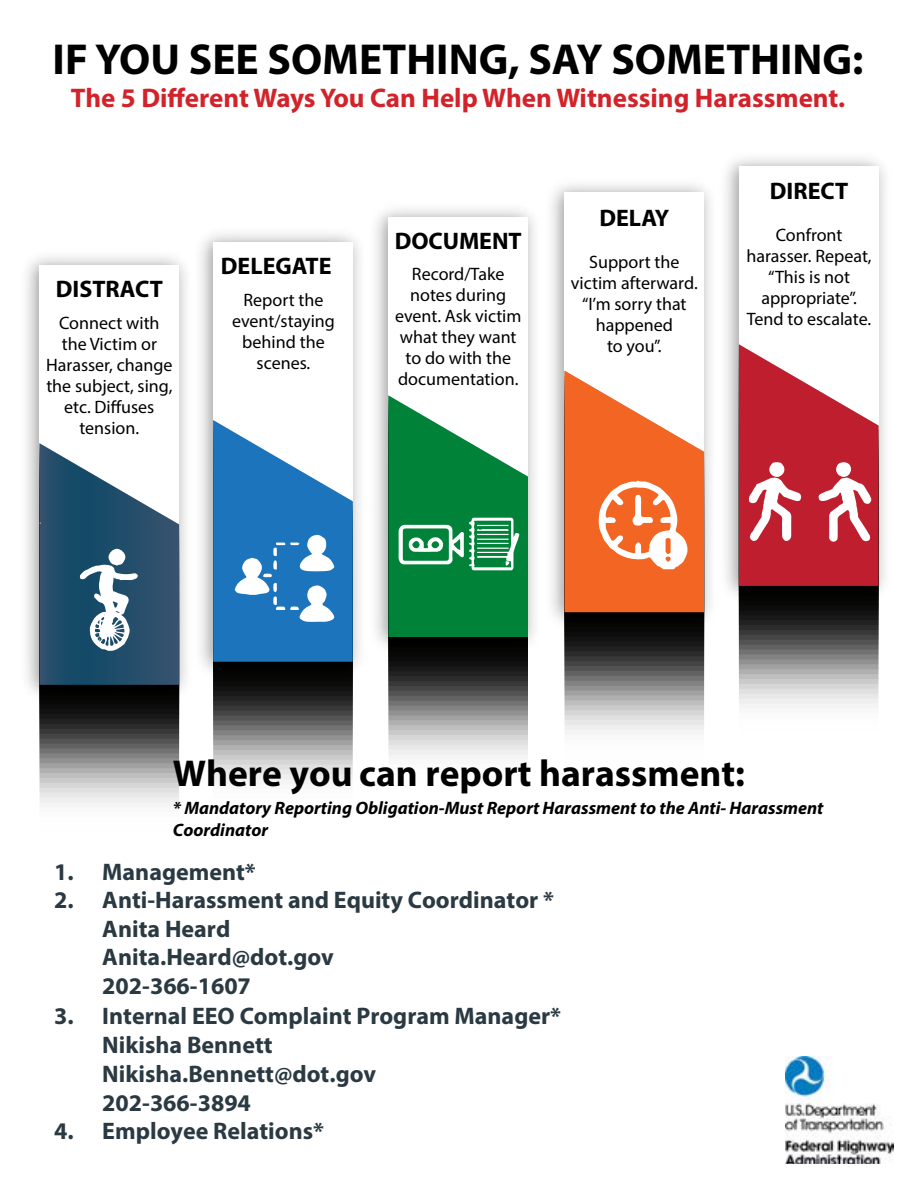
<style>
.page{position:relative;width:918px;height:1188px;background:#fff}
.page>*{position:absolute;margin:0;border:0;box-sizing:border-box;transform-origin:0 0}
.t1{font:700 43.5px "Myriad Pro";color:#000}
.t2{font:700 37.5px "Myriad Pro";color:#000}
.t3{font:700 27px "Myriad Pro";color:#d2232a}
.t4{font:700 24px/28.8px "Myriad Pro";color:#2a3942}
.t5{font:700 24px "Myriad Pro";color:#000}
.t6{font:18px/21px "Myriad Pro";color:#000;text-align:center}
.t7{font:italic 700 18px/21.6px "Myriad Pro";color:#000}
</style>
<div class="page">
<img style="left:725px;top:158px;width:160px;height:452px">
<div style="left:739px;top:166px;width:139px;height:420px;background:#fff"></div>
<img style="left:551px;top:184px;width:160px;height:452px">
<div style="left:565px;top:192px;width:139px;height:420px;background:#fff"></div>
<img style="left:26px;top:251px;width:172px;height:457px">
<div style="left:40px;top:265px;width:139px;height:420px;background:#fff"></div>
<svg style="left:739px;top:344px;width:139px;height:364px"></svg>
<svg style="left:213px;top:420px;width:140px;height:364px"></svg>
<svg style="left:40px;top:443px;width:139px;height:364px"></svg>
<svg style="left:565px;top:371px;width:139px;height:363px"></svg>
<svg style="left:388px;top:395px;width:140px;height:364px"></svg>
<img style="left:786px;top:1056px;width:108px;height:108px">
<h1 class="t1" style="left:53px;top:31px;width:812px">IF YOU SEE SOMETHING, SAY SOMETHING:</h1>
<h3 class="t3" style="left:71px;top:80px;width:776px">The 5 Different Ways You Can Help When Witnessing Harassment.</h3>
<h3 class="t5" style="left:56px;top:274px;width:109px">DISTRACT</h3>
<p class="t6" style="left:46px;top:312px;width:128px">Connect with the Victim or<br>Harasser, change the subject, sing, etc. Diffuses tension.</p>
<h3 class="t5" style="left:221px;top:250px;width:112px">DELEGATE</h3>
<p class="t6" style="left:232px;top:289px;width:104px">Report the event/staying behind the scenes.</p>
<h3 class="t5" style="left:395px;top:225px;width:128px">DOCUMENT</h3>
<p class="t6" style="left:395px;top:263px;width:128px">Record/Take notes during event. Ask victim what they want to do with the documentation.</p>
<h3 class="t5" style="left:599px;top:202px;width:71px">DELAY</h3>
<p class="t6" style="left:571px;top:251px;width:128px">Support the victim afterward. “I’m sorry that happened<br>to you”.</p>
<h3 class="t5" style="left:770px;top:175px;width:80px">DIRECT</h3>
<p class="t6" style="left:747px;top:224px;width:127px">Confront harasser. Repeat, “This is not appropriate”.<br>Tend to escalate.</p>
<h2 class="t2" style="left:173px;top:749px;width:574px">Where you can report harassment:</h2>
<p class="t7" style="left:173px;top:797px;width:652px">* Mandatory Reporting Obligation-Must Report Harassment to the Anti- Harassment<br>Coordinator</p>
<h3 class="t4" style="left:54px;top:857px;width:203px">1. Management*</h3>
<h3 class="t4" style="left:102px;top:885px;width:453px;text-indent:-48px">2. Anti-Harassment and Equity Coordinator *<br>Anita Heard<br>Anita.Heard@dot.gov<br>202-366-1607</h3>
<h3 class="t4" style="left:102px;top:1001px;width:460px;text-indent:-48px">3. Internal EEO Complaint Program Manager*<br>Nikisha Bennett<br>Nikisha.Bennett@dot.gov<br>202-366-3894</h3>
<h3 class="t4" style="left:54px;top:1116px;width:271px">4. Employee Relations*</h3>
</div>
